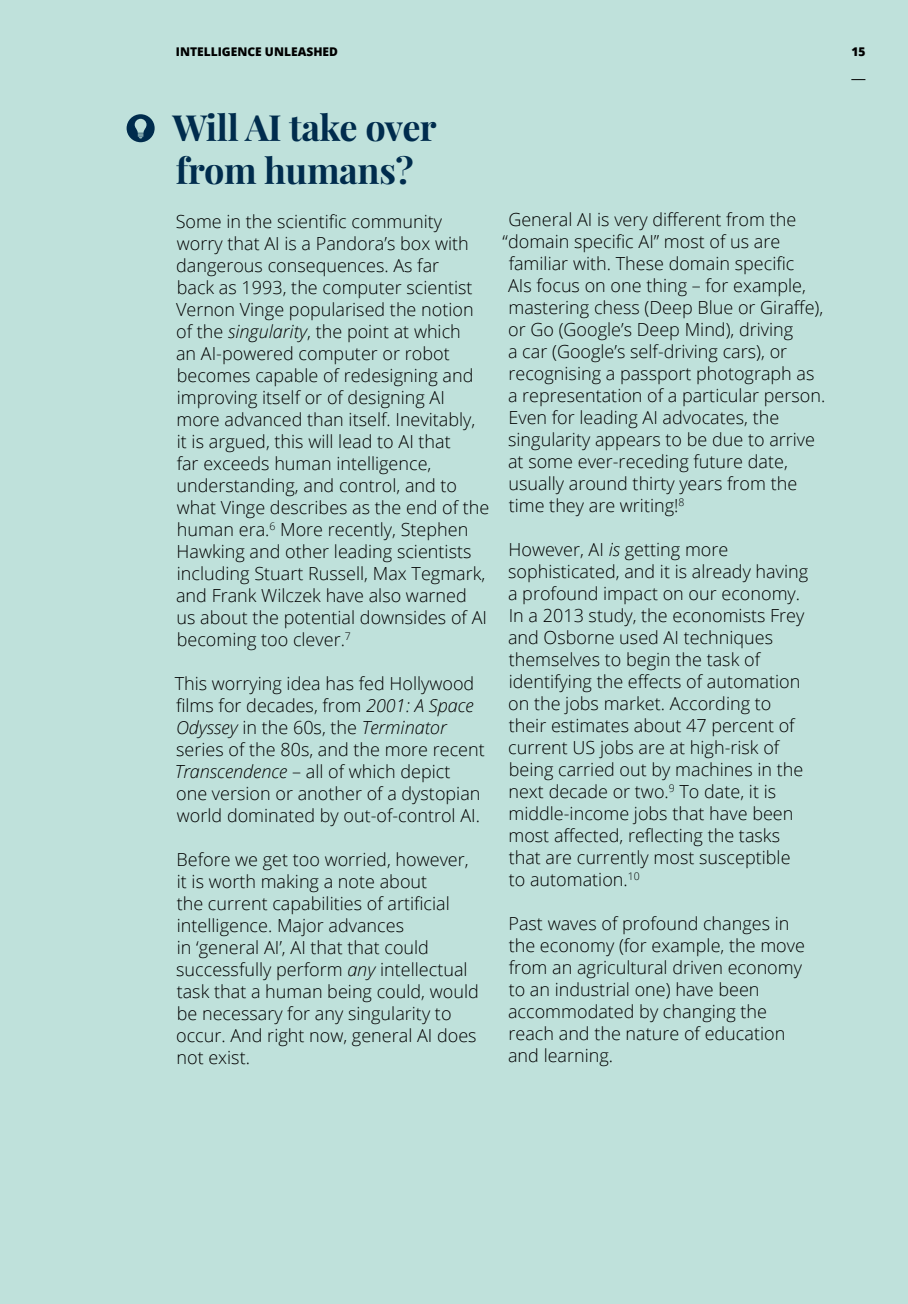
<style>
.page{position:relative;width:908px;height:1304px;background:#fff}
.page>*{position:absolute;margin:0;border:0;box-sizing:border-box;transform-origin:0 0}
.t1{font:700 36px/43.2px "Playfair Display";letter-spacing:-.01em;color:#002c4d}
.t2{font:300 18px/22px "Open Sans";color:#000}
.t3{font:800 12px "Open Sans";color:#000}
.s1{font-style:italic}
</style>
<div class="page">
<div style="left:0;top:0;width:907px;height:1304px;background:#bfe1db"></div>
<svg style="left:851px;top:79px;width:14px;height:1px"></svg>
<div style="left:127px;top:114px;width:27px;height:28px;background:#002c4d;border-radius:50%"></div>
<svg style="left:135px;top:119px;width:11px;height:19px"></svg>
<p class="t3" style="left:176px;top:42px;width:163px">INTELLIGENCE UNLEASHED</p>
<p class="t3" style="left:851px;top:42px;width:16px">15</p>
<h1 class="t1" style="left:172px;top:106px;width:266px">Will AI take over from humans?</h1>
<p class="t2" style="left:176px;top:210px;width:315px">Some in the scientific community worry that AI is a Pandora’s box with dangerous consequences. As far<br>back as 1993, the computer scientist Vernon Vinge popularised the notion of the <span class="s1">singularity</span>, the point at which<br>an AI-powered computer or robot becomes capable of redesigning and improving itself or of designing AI more advanced than itself. Inevitably,<br>it is argued, this will lead to AI that<br>far exceeds human intelligence, understanding, and control, and to what Vinge describes as the end of the human era.<sup>6</sup> More recently, Stephen Hawking and other leading scientists including Stuart Russell, Max Tegmark, and Frank Wilczek have also warned us about the potential downsides of AI becoming too clever.<sup>7</sup></p>
<p class="t2" style="left:175px;top:672px;width:311px">This worrying idea has fed Hollywood films for decades, from <span class="s1">2001: A Space Odyssey</span> in the 60s, the <span class="s1">Terminator </span>series of the 80s, and the more recent <span class="s1">Transcendence</span> – all of which depict one version or another of a dystopian world dominated by out-of-control AI.</p>
<p class="t2" style="left:176px;top:848px;width:304px">Before we get too worried, however, it is worth making a note about<br>the current capabilities of artificial intelligence. Major advances<br>in ‘general AI’, AI that that could successfully perform <span class="s1">any</span> intellectual task that a human being could, would be necessary for any singularity to occur. And right now, general AI does not exist.</p>
<p class="t2" style="left:508px;top:208px;width:289px">General AI is very different from the</p>
<p class="t2" style="left:502px;top:230px;width:279px">“domain specific AI” most of us are</p>
<p class="t2" style="left:508px;top:252px;width:287px">familiar with. These domain specific</p>
<p class="t2" style="left:508px;top:274px;width:299px">AIs focus on one thing – for example,</p>
<p class="t2" style="left:508px;top:296px;width:316px">mastering chess (Deep Blue or Giraffe),</p>
<p class="t2" style="left:508px;top:318px;width:286px">or Go (Google’s Deep Mind), driving</p>
<p class="t2" style="left:508px;top:340px;width:280px">a car (Google’s self-driving cars), or</p>
<p class="t2" style="left:508px;top:362px;width:307px">recognising a passport photograph as</p>
<p class="t2" style="left:508px;top:384px;width:318px">a representation of a particular person.</p>
<p class="t2" style="left:508px;top:406px;width:272px">Even for leading AI advocates, the</p>
<p class="t2" style="left:508px;top:428px;width:308px">singularity appears to be due to arrive</p>
<p class="t2" style="left:508px;top:450px;width:281px">at some ever-receding future date,</p>
<p class="t2" style="left:508px;top:472px;width:290px">usually around thirty years from the</p>
<p class="t2" style="left:508px;top:494px;width:177px">time they are writing!<sup>8</sup></p>
<p class="t2" style="left:508px;top:538px;width:301px">However, AI <span class="s1">is</span> getting more sophisticated, and it is already having a profound impact on our economy.<br>In a 2013 study, the economists Frey and Osborne used AI techniques themselves to begin the task of identifying the effects of automation on the jobs market. According to their estimates about 47 percent of current US jobs are at high-risk of being carried out by machines in the next decade or two.<sup>9</sup> To date, it is middle-income jobs that have been most affected, reflecting the tasks that are currently most susceptible to automation.<sup>10</sup></p>
<p class="t2" style="left:508px;top:912px;width:298px">Past waves of profound changes in the economy (for example, the move from an agricultural driven economy to an industrial one) have been accommodated by changing the reach and the nature of education and learning.</p>
</div>
